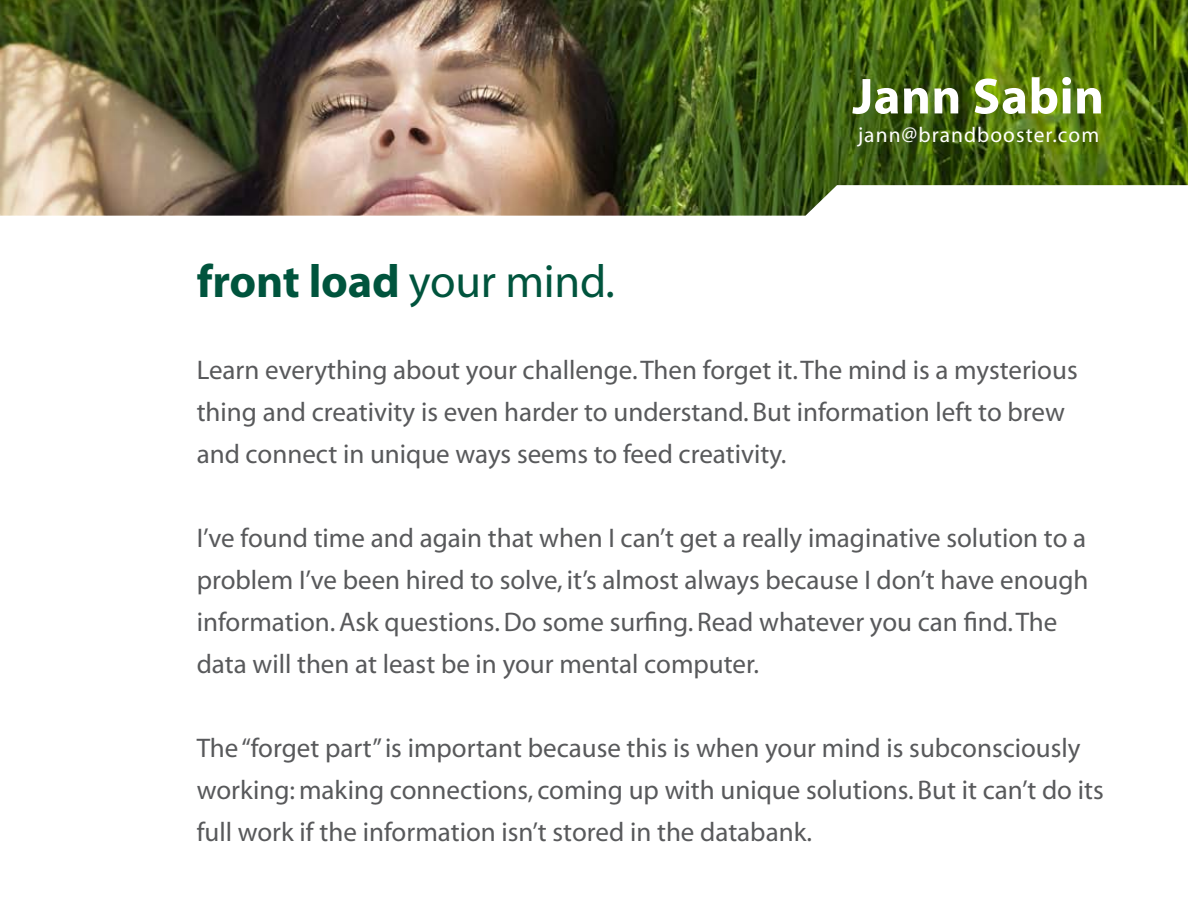
<style>
.page{position:relative;width:1188px;height:918px;background:#fff}
.page>*{position:absolute;margin:0;border:0;box-sizing:border-box;transform-origin:0 0}
.t1{font:700 51px "Myriad";letter-spacing:.01em;color:#fff}
.t2{font:700 46.5px "Myriad";letter-spacing:-.005em;color:#00543d}
.t3{font:27px/42px "Myriad";color:#58595b}
.t4{font:21.45px "Myriad";letter-spacing:.05em;color:#fff}
.s1{font-weight:400}
</style>
<div class="page">
<img style="left:0;top:0;width:1188px;height:185px">
<img style="left:0;top:185px;width:1188px;height:31px">
<h2 class="t2" style="left:197px;top:257px;width:420px">front load <span class="s1">your mind.</span></h2>
<h1 class="t1" style="left:852px;top:70px;width:253px">Jann Sabin</h1>
<p class="t4" style="left:858px;top:124px;width:243px">jann@brandbooster.com</p>
<p class="t3" style="left:197px;top:350px;width:882px">Learn everything about your challenge. Then forget it. The mind is a mysterious thing and creativity is even harder to understand. But information left to brew and connect in unique ways seems to feed creativity.</p>
<p class="t3" style="left:197px;top:518px;width:893px">I’ve found time and again that when I can’t get a really imaginative solution to a problem I’ve been hired to solve, it’s almost always because I don’t have enough information. Ask questions. Do some surfing. Read whatever you can find. The data will then at least be in your mental computer.</p>
<p class="t3" style="left:197px;top:728px;width:909px">The “forget part” is important because this is when your mind is subconsciously working: making connections, coming up with unique solutions. But it can’t do its full work if the information isn’t stored in the databank.</p>
</div>
